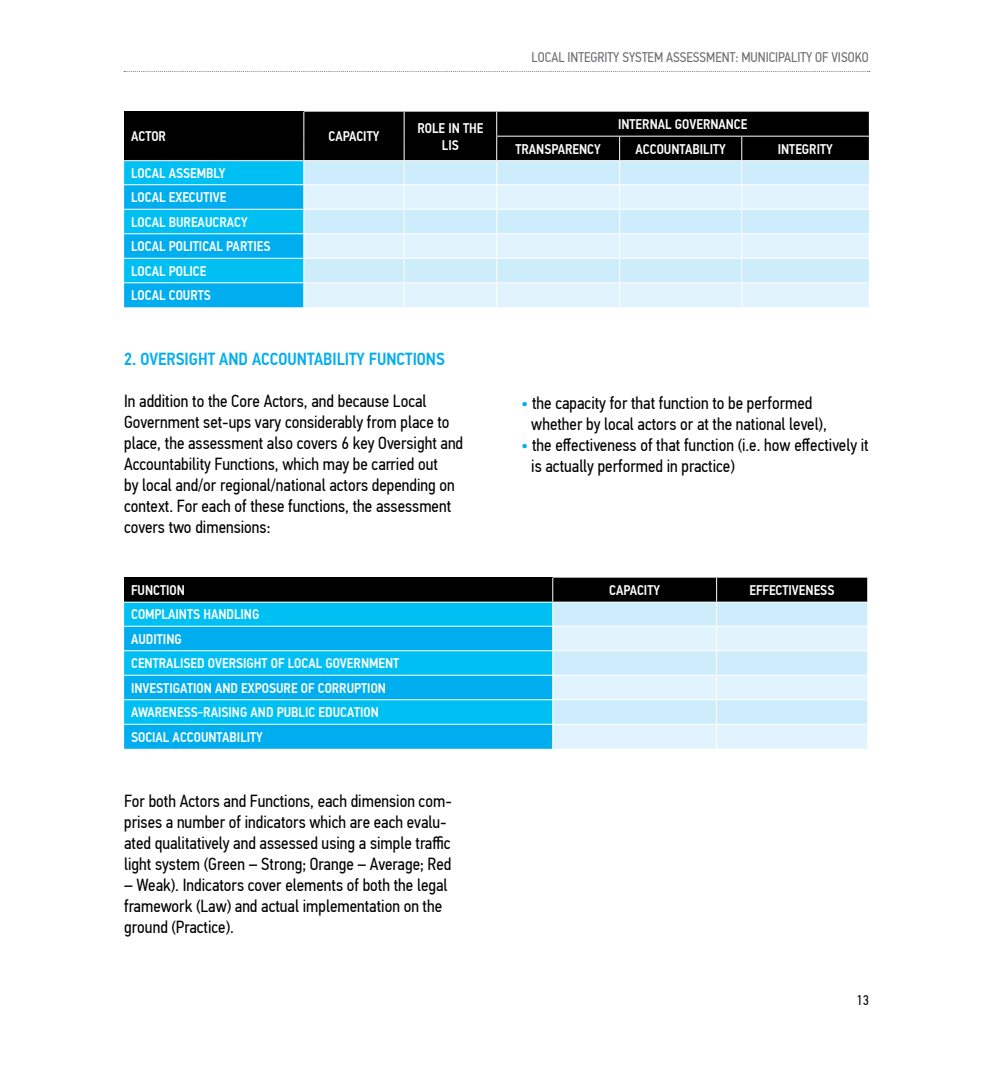
<style>
.page{position:relative;width:993px;height:1067px;background:#fff}
.page>*{position:absolute;margin:0;border:0;box-sizing:border-box;transform-origin:0 0}
.t1{font:17.5px/21px "PF Din Text Cond Pro";color:#000}
.t2{font:500 17.5px "PF Din Text Cond Pro";color:#00aeef}
.t3{font:500 14px/24.5px "PF Din Text Cond Pro";color:#fff}
.t4{font:14px "PF Din Text Cond Pro";color:#6d6e71}
.t5{font:14px "PF Din Text Cond Pro";color:#000}
.s1{color:#00aeef}
</style>
<div class="page">
<svg style="left:124px;top:112px;width:744px;height:195px;background:#80adbe"></svg>
<hr style="left:124px;top:160px;width:180px;height:1px;background:#fff">
<div style="left:124px;top:577px;width:428px;height:25px;background:#000"></div>
<svg style="left:124px;top:602px;width:428px;height:24px;background:#0ac2f3"></svg>
<svg style="left:124px;top:627px;width:428px;height:121px;background:#02b5f0"></svg>
<hr style="left:124px;top:650px;width:428px;height:1px;background:#fff">
<hr style="left:124px;top:675px;width:428px;height:1px;background:#fff">
<hr style="left:124px;top:699px;width:428px;height:1px;background:#fff">
<hr style="left:124px;top:724px;width:428px;height:1px;background:#fff">
<svg style="left:552px;top:577px;width:314px;height:171px;background:#bacfd9"></svg>
<hr style="left:124px;top:601px;width:428px;height:1px;background:#fff">
<svg style="left:124px;top:71px;width:745px;height:1px"></svg>
<p class="t4" style="left:531px;top:49px;width:338px">LOCAL INTEGRITY SYSTEM ASSESSMENT: MUNICIPALITY OF VISOKO</p>
<p class="t3" style="left:131px;top:124px;width:36px">ACTOR</p>
<p class="t3" style="left:328px;top:124px;width:52px">CAPACITY</p>
<p class="t3" style="left:417px;top:120px;width:67px;line-height:16.8px;text-align:center">ROLE IN THE<br>LIS</p>
<p class="t3" style="left:618px;top:112px;width:131px">INTERNAL GOVERNANCE</p>
<p class="t3" style="left:515px;top:137px;width:87px">TRANSPARENCY</p>
<p class="t3" style="left:635px;top:137px;width:92px">ACCOUNTABILITY</p>
<p class="t3" style="left:777px;top:137px;width:56px">INTEGRITY</p>
<p class="t3" style="left:131px;top:161px;width:141px">LOCAL ASSEMBLY<br>LOCAL EXECUTIVE<br>LOCAL BUREAUCRACY<br>LOCAL POLITICAL PARTIES<br>LOCAL POLICE<br>LOCAL COURTS</p>
<p class="t2" style="left:124px;top:349px;width:322px">2. OVERSIGHT AND ACCOUNTABILITY FUNCTIONS</p>
<p class="t1" style="left:124px;top:391px;width:340px">In addition to the Core Actors, and because Local Government set-ups vary considerably from place to place, the assessment also covers 6 key Oversight and Accountability Functions, which may be carried out<br>by local and/or regional/national actors depending on context. For each of these functions, the assessment covers two dimensions:</p>
<p class="t1" style="left:531px;top:392px;width:297px;text-indent:-10px"><span class="s1">•</span> the capacity for that function to be performed whether by local actors or at the national level),</p>
<p class="t1" style="left:531px;top:434px;width:339px;text-indent:-10px"><span class="s1">•</span> the effectiveness of that function (i.e. how effectively it is actually performed in practice)</p>
<p class="t3" style="left:131px;top:578px;width:55px">FUNCTION</p>
<p class="t3" style="left:609px;top:578px;width:52px">CAPACITY</p>
<p class="t3" style="left:749px;top:578px;width:86px">EFFECTIVENESS</p>
<p class="t3" style="left:131px;top:602px;width:269px">COMPLAINTS HANDLING<br>AUDITING<br>CENTRALISED OVERSIGHT OF LOCAL GOVERNMENT<br>INVESTIGATION AND EXPOSURE OF CORRUPTION<br>AWARENESS-RAISING AND PUBLIC EDUCATION<br>SOCIAL ACCOUNTABILITY</p>
<p class="t1" style="left:124px;top:790px;width:329px">For both Actors and Functions, each dimension com&shy;prises a number of indicators which are each evalu&shy;ated qualitatively and assessed using a simple traffic light system (Green – Strong; Orange – Average; Red</p>
<p class="t1" style="left:124px;top:874px;width:325px">– Weak). Indicators cover elements of both the legal framework (Law) and actual implementation on the ground (Practice).</p>
<p class="t5" style="left:856px;top:991px;width:14px">13</p>
</div>
